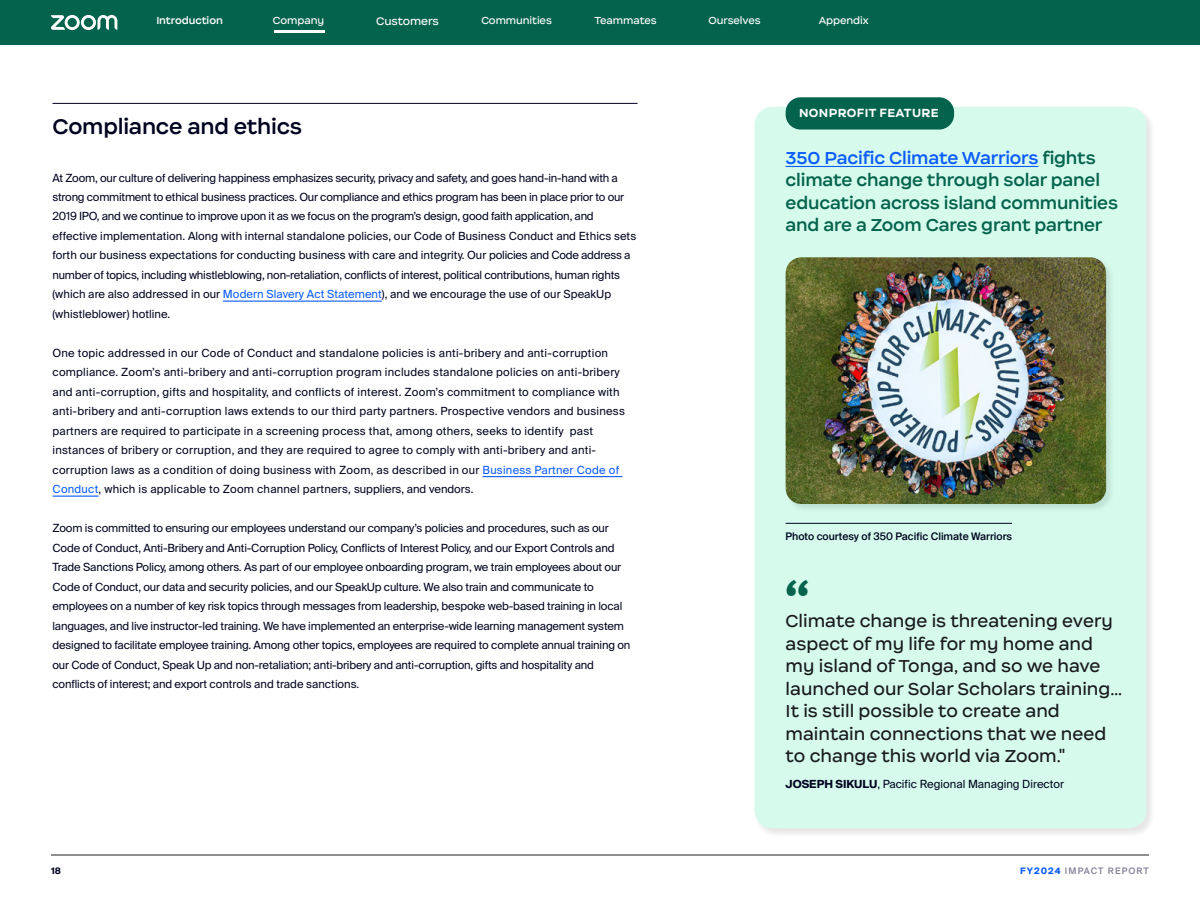
<style>
.page{position:relative;width:1200px;height:900px;background:#fff}
.page>*{position:absolute;margin:0;border:0;box-sizing:border-box;transform-origin:0 0}
.t1{font:900 42px "Happy Display";color:#04634c}
.t2{font:600 20.25px "Happy Display";letter-spacing:-.01em;color:#00031f}
.t3{font:16.5px/22.5px "Happy Display";color:#1a1a1e}
.t4{font:600 16.5px/22.5px "Happy Display";letter-spacing:-.01em;color:#04634c}
.t5{font:11.25px/19.5px "Almaden Sans";letter-spacing:-.01em;color:#00031f}
.t6{font:11.25px/19.5px "Almaden Sans";letter-spacing:.02em;color:#00031f}
.t7{font:700 11.25px "Happy Display";letter-spacing:.03em;color:#fff}
.t8{font:500 10.5px "Almaden Sans";color:#00031f}
.t9{font:10.5px "Happy Display";letter-spacing:-.01em;color:#fff}
.t10{font:9.75px "Happy Display";letter-spacing:-.01em;color:#fff}
.t11{font:600 9.75px "Happy Display";letter-spacing:-.01em;color:#fff}
.t12{font:500 9px "Almaden Sans";letter-spacing:.125em;color:#828099}
.t13{font:700 9px "Almaden Sans";color:#00031f}
.s1{color:#0a5cff}
.s2{font-weight:700}
.s3{font-weight:700;color:#0a5cff}
</style>
<div class="page">
<div style="left:0;top:0;width:1200px;height:45px;background:#04634c"></div>
<hr style="left:51px;top:855px;width:1098px;height:1px;background:#1d1d21">
<hr style="left:274px;top:30px;width:51px;height:2px;background:#fff">
<svg style="left:51px;top:15px;width:66px;height:15px"></svg>
<hr style="left:52px;top:103px;width:586px;height:1px;background:#00031f">
<hr style="left:223px;top:301px;width:159px;height:1px;background:#0a5cff">
<hr style="left:483px;top:476px;width:139px;height:1px;background:#0a5cff">
<hr style="left:52px;top:496px;width:47px;height:1px;background:#0a5cff">
<div style="left:754px;top:106px;width:402px;height:732px;background:#000;opacity:.1"></div>
<div style="left:754px;top:107px;width:392px;height:721px;background:#d6fbed;border-radius:18px"></div>
<div style="left:785px;top:257px;width:330px;height:256px;background:#000;opacity:.1"></div>
<img style="left:786px;top:257px;width:320px;height:247px">
<hr style="left:786px;top:166px;width:252px;height:1px;background:#0a5cff">
<div style="left:786px;top:97px;width:168px;height:33px;background:#04634c;border-radius:15px"></div>
<hr style="left:786px;top:523px;width:226px;height:1px;background:#00031f">
<p class="t11" style="left:156px;top:15px;width:68px">Introduction</p>
<p class="t10" style="left:273px;top:15px;width:53px">Company</p>
<p class="t9" style="left:376px;top:15px;width:64px">Customers</p>
<p class="t10" style="left:481px;top:15px;width:72px">Communities</p>
<p class="t10" style="left:595px;top:15px;width:64px">Teammates</p>
<p class="t10" style="left:709px;top:15px;width:54px">Ourselves</p>
<p class="t10" style="left:819px;top:15px;width:51px">Appendix</p>
<h2 class="t2" style="left:52px;top:113px;width:251px">Compliance and ethics</h2>
<p class="t5" style="left:52px;top:168px;width:585px">At Zoom, our culture of delivering happiness emphasizes security, privacy and safety, and goes hand-in-hand with a strong commitment to ethical business practices. Our compliance and ethics program has been in place prior to our 2019 IPO, and we continue to improve upon it as we focus on the program’s design, good faith application, and effective implementation. Along with internal standalone policies, our Code of Business Conduct and Ethics sets forth our business expectations for conducting business with care and integrity. Our policies and Code address a number of topics, including whistleblowing, non-retaliation, conflicts of interest, political contributions, human rights (which are also addressed in our <span class="s1">Modern Slavery Act Statement</span>), and we encourage the use of our SpeakUp (whistleblower) hotline.</p>
<p class="t6" style="left:52px;top:343px;width:574px">One topic addressed in our Code of Conduct and standalone policies is anti-bribery and anti-corruption compliance. Zoom’s anti-bribery and anti-corruption program includes standalone policies on anti-bribery and anti-corruption, gifts and hospitality, and conflicts of interest. Zoom’s commitment to compliance with anti-bribery and anti-corruption laws extends to our third party partners. Prospective vendors and business partners are required to participate in a screening process that, among others, seeks to identify past instances of bribery or corruption, and they are required to agree to comply with anti-bribery and anti&shy;corruption laws as a condition of doing business with Zoom, as described in our <span class="s1">Business Partner Code of Conduct</span>, which is applicable to Zoom channel partners, suppliers, and vendors.</p>
<p class="t5" style="left:52px;top:519px;width:579px">Zoom is committed to ensuring our employees understand our company’s policies and procedures, such as our Code of Conduct, Anti-Bribery and Anti-Corruption Policy, Conflicts of Interest Policy, and our Export Controls and Trade Sanctions Policy, among others. As part of our employee onboarding program, we train employees about our Code of Conduct, our data and security policies, and our SpeakUp culture. We also train and communicate to employees on a number of key risk topics through messages from leadership, bespoke web-based training in local languages, and live instructor-led training. We have implemented an enterprise-wide learning management system designed to facilitate employee training. Among other topics, employees are required to complete annual training on our Code of Conduct, Speak Up and non-retaliation; anti-bribery and anti-corruption, gifts and hospitality and conflicts of interest; and export controls and trade sanctions.</p>
<p class="t7" style="left:799px;top:106px;width:141px">NONPROFIT FEATURE</p>
<h3 class="t4" style="left:786px;top:147px;width:334px"><span class="s1">350 Pacific Climate Warriors</span> fights climate change through solar panel education across island communities and are a Zoom Cares grant partner</h3>
<p class="t8" style="left:786px;top:530px;width:228px">Photo courtesy of 350 Pacific Climate Warriors</p>
<h1 class="t1" style="left:786px;top:571px;width:26px">“</h1>
<p class="t3" style="left:786px;top:610px;width:338px">Climate change is threatening every aspect of my life for my home and my island of Tonga, and so we have launched our Solar Scholars training… It is still possible to create and maintain connections that we need to change this world via Zoom."</p>
<p class="t5" style="left:786px;top:774px;width:280px"><span class="s2">JOSEPH SIKULU</span>, Pacific Regional Managing Director</p>
<p class="t13" style="left:51px;top:865px;width:11px">18</p>
<p class="t12" style="left:1020px;top:865px;width:130px"><span class="s3">FY2024</span> IMPACT REPORT</p>
</div>
